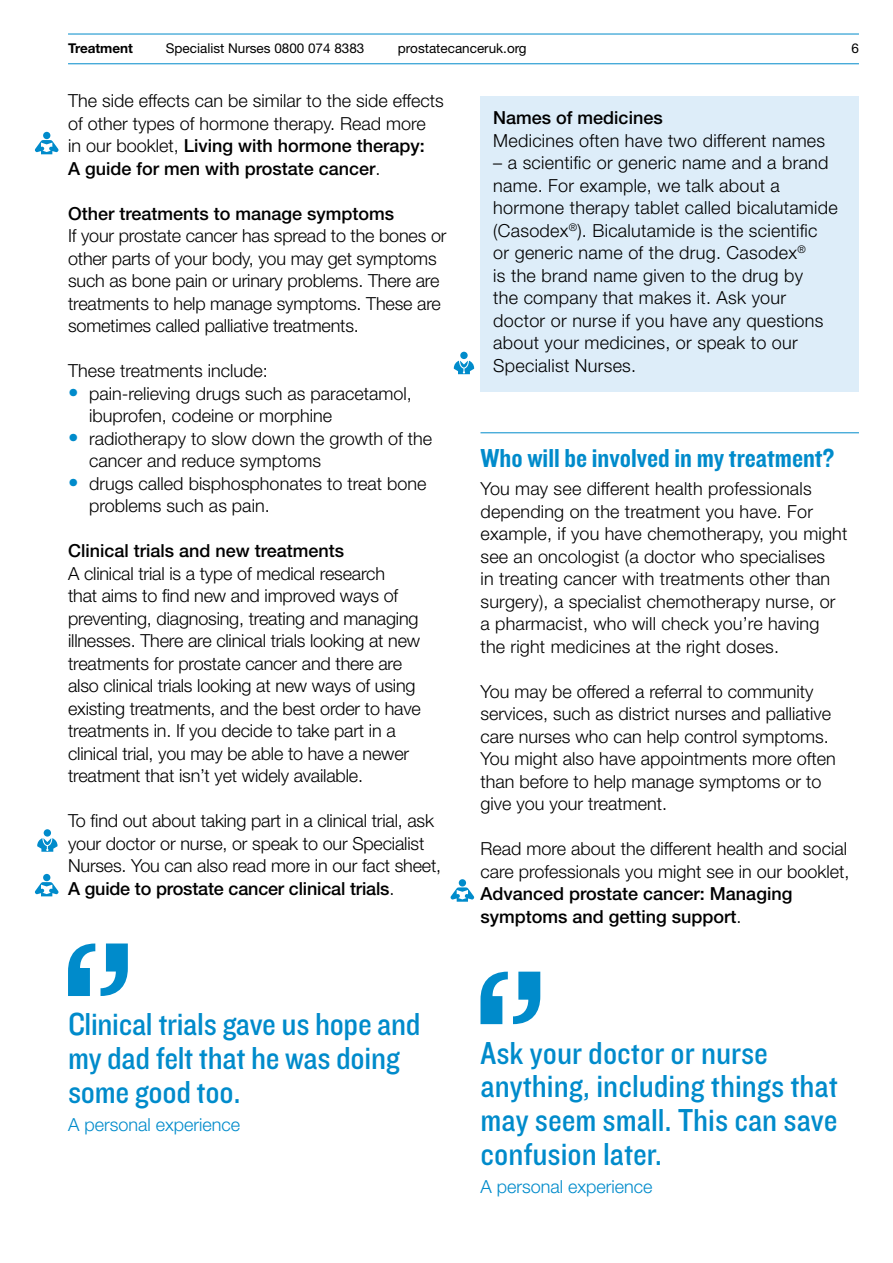
<style>
.page{position:relative;width:893px;height:1263px;background:#fff}
.page>*{position:absolute;margin:0;border:0;box-sizing:border-box;transform-origin:0 0}
.t1{font:33px/33.8px "Knockout 30 Junior Welterwt";color:#008bcb}
.t2{font:27px "Knockout 50 Welterweight";color:#008bcb}
.t3{font:300 18px/22.5px "Helvetica Neue LT Std";color:#000}
.t4{font:500 18px/22.5px "Helvetica Neue LT Std";color:#000}
.t5{font:300 18px "Helvetica Neue LT Std";color:#008bcb}
.t6{font:13.5px "Helvetica Neue LT Std";color:#000}
.t7{font:700 13.5px "Helvetica Neue LT Std";color:#000}
.s1{font-weight:500}
.s2{font-size:21px;color:#008bcb}
.s3{font-weight:300}
</style>
<div class="page">
<hr style="left:68px;top:34px;width:791px;height:1px;background:#008bcb">
<hr style="left:68px;top:63px;width:791px;height:1px;background:#008bcb">
<svg style="left:68px;top:943px;width:27px;height:53px"></svg>
<svg style="left:101px;top:943px;width:27px;height:53px"></svg>
<hr style="left:480px;top:432px;width:379px;height:1px;background:#008bcb">
<svg style="left:480px;top:972px;width:60px;height:52px"></svg>
<div style="left:459px;top:879px;width:7px;height:7px;background:#008bcb;border-radius:50%"></div>
<svg style="left:451px;top:887px;width:23px;height:15px"></svg>
<div style="left:43px;top:132px;width:7px;height:7px;background:#008bcb;border-radius:50%"></div>
<svg style="left:35px;top:140px;width:23px;height:14px"></svg>
<div style="left:460px;top:352px;width:8px;height:7px;background:#008bcb;border-radius:50%"></div>
<svg style="left:454px;top:361px;width:20px;height:13px"></svg>
<div style="left:480px;top:96px;width:379px;height:296px;background:#ddedf9"></div>
<div style="left:43px;top:874px;width:7px;height:7px;background:#008bcb;border-radius:50%"></div>
<svg style="left:35px;top:882px;width:23px;height:14px"></svg>
<div style="left:44px;top:829px;width:7px;height:8px;background:#008bcb;border-radius:50%"></div>
<svg style="left:37px;top:838px;width:21px;height:14px"></svg>
<p class="t7" style="left:68px;top:40px;width:67px">Treatment</p>
<p class="t6" style="left:166px;top:40px;width:200px">Specialist Nurses 0800 074 8383</p>
<p class="t6" style="left:398px;top:40px;width:130px">prostatecanceruk.org</p>
<p class="t6" style="left:851px;top:40px;width:9px">6</p>
<p class="t3" style="left:68px;top:89px;width:377px">The side effects can be similar to the side effects of other types of hormone therapy. Read more<br>in our booklet, <span class="s1">Living with hormone therapy:<br>A guide for men with prostate cancer</span>.</p>
<p class="t4" style="left:68px;top:202px;width:328px">Other treatments to manage symptoms</p>
<p class="t3" style="left:68px;top:224px;width:380px">If your prostate cancer has spread to the bones or other parts of your body, you may get symptoms such as bone pain or urinary problems. There are treatments to help manage symptoms. These are sometimes called palliative treatments.</p>
<p class="t3" style="left:68px;top:359px;width:201px">These treatments include:</p>
<p class="t3" style="left:89px;top:382px;width:324px;text-indent:-21px"><span class="s2">•</span> pain-relieving drugs such as paracetamol, ibuprofen, codeine or morphine</p>
<p class="t3" style="left:89px;top:427px;width:344px;text-indent:-21px"><span class="s2">•</span> radiotherapy to slow down the growth of the cancer and reduce symptoms</p>
<p class="t3" style="left:89px;top:472px;width:339px;text-indent:-21px"><span class="s2">•</span> drugs called bisphosphonates to treat bone problems such as pain.</p>
<p class="t4" style="left:68px;top:539px;width:278px">Clinical trials and new treatments</p>
<p class="t3" style="left:68px;top:562px;width:354px">A clinical trial is a type of medical research<br>that aims to find new and improved ways of preventing, diagnosing, treating and managing illnesses. There are clinical trials looking at new treatments for prostate cancer and there are also clinical trials looking at new ways of using existing treatments, and the best order to have treatments in. If you decide to take part in a clinical trial, you may be able to have a newer treatment that isn’t yet widely available.</p>
<p class="t3" style="left:68px;top:809px;width:375px">To find out about taking part in a clinical trial, ask your doctor or nurse, or speak to our Specialist Nurses. You can also read more in our fact sheet, <span class="s1">A guide to prostate cancer clinical trials</span>.</p>
<p class="t4" style="left:493px;top:106px;width:171px">Names of medicines</p>
<p class="t3" style="left:493px;top:128px;width:333px">Medicines often have two different names</p>
<p class="t3" style="left:493px;top:151px;width:346px">– a scientific or generic name and a brand name. For example, we talk about a hormone therapy tablet called bicalutamide (Casodex<sup>®</sup>). Bicalutamide is the scientific or generic name of the drug. Casodex<sup>®<br></sup>is the brand name given to the drug by<br>the company that makes it. Ask your doctor or nurse if you have any questions about your medicines, or speak to our Specialist Nurses.</p>
<h2 class="t2" style="left:480px;top:440px;width:355px">Who will be involved in my treatment?</h2>
<p class="t3" style="left:480px;top:477px;width:368px">You may see different health professionals depending on the treatment you have. For example, if you have chemotherapy, you might see an oncologist (a doctor who specialises<br>in treating cancer with treatments other than surgery), a specialist chemotherapy nurse, or a pharmacist, who will check you’re having the right medicines at the right doses.</p>
<p class="t3" style="left:480px;top:680px;width:357px">You may be offered a referral to community services, such as district nurses and palliative care nurses who can help control symptoms.<br>You might also have appointments more often than before to help manage symptoms or to give you your treatment.</p>
<p class="t3" style="left:480px;top:837px;width:371px">Read more about the different health and social care professionals you might see in our booklet,</p>
<p class="t4" style="left:480px;top:882px;width:313px">Advanced prostate cancer: Managing symptoms and getting support<span class="s3">.</span></p>
<h1 class="t1" style="left:68px;top:1006px;width:354px">Clinical trials gave us hope and my dad felt that he was doing some good too.</h1>
<p class="t5" style="left:68px;top:1113px;width:174px">A personal experience</p>
<h1 class="t1" style="left:480px;top:1034px;width:359px">Ask your doctor or nurse anything, including things that may seem small. This can save confusion later.</h1>
<p class="t5" style="left:480px;top:1175px;width:174px">A personal experience</p>
</div>
